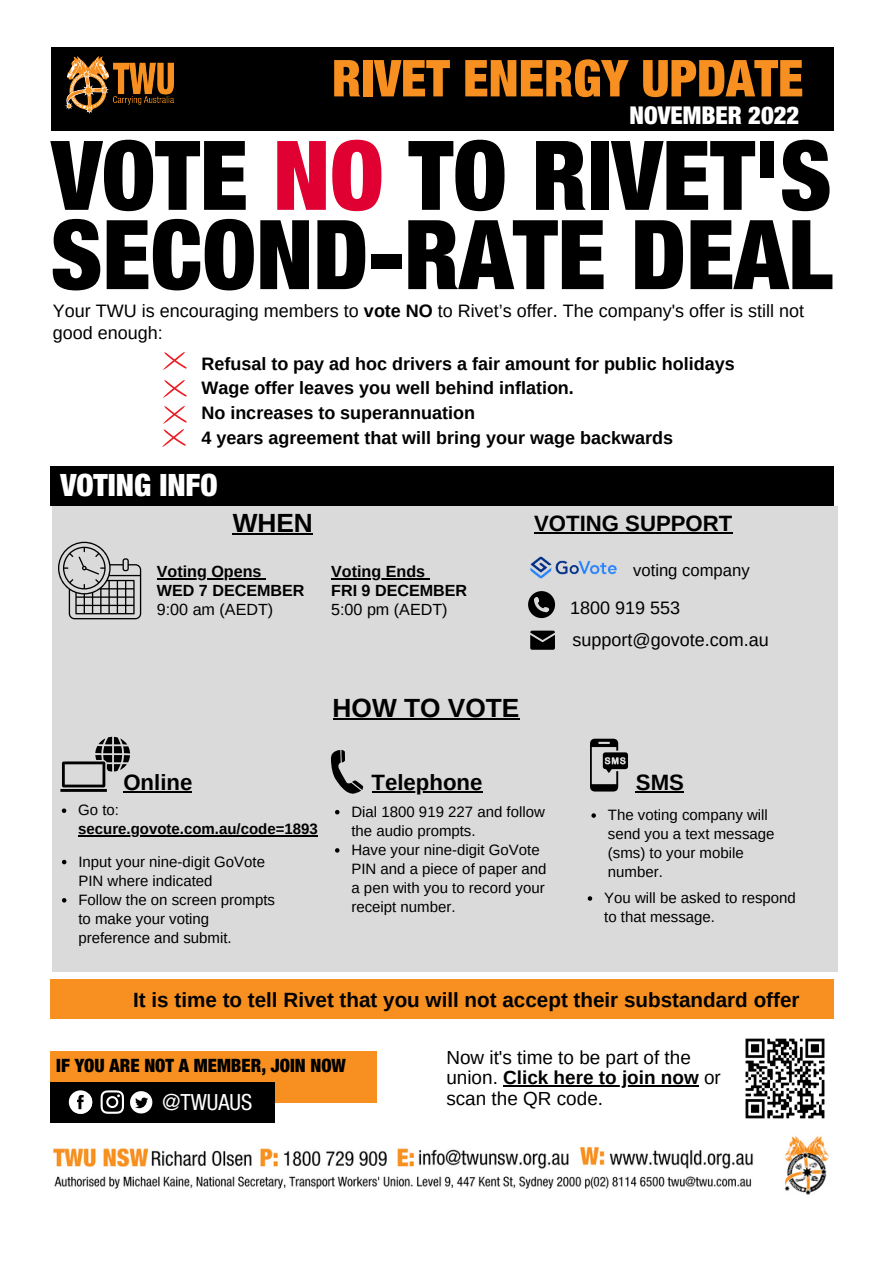
<style>
.page{position:relative;width:893px;height:1264px;background:#fff}
.page>*{position:absolute;margin:0;border:0;box-sizing:border-box;transform-origin:0 0}
.t1{font:900 condensed 96.45px "Helvetica Neue LT Std";color:#000}
.t2{font:900 condensed 96.3px "Helvetica Neue LT Std";color:#000}
.t3{font:900 condensed 50.85px "Helvetica Neue LT Std";color:#f79020}
.t4{font:900 condensed 30.9px "Helvetica Neue LT Std";color:#fff}
.t5{font:700 26.25px "Arimo";color:#000}
.t6{font:900 condensed 24.6px "Helvetica Neue LT Std";color:#fff}
.t7{font:condensed 22.35px "Helvetica Neue LT Std";color:#fff}
.t8{font:700 22.2px "Arimo";color:#000}
.t9{font:700 20.7px "Arimo";color:#000}
.t10{font:18.9px/20.2px "Arimo";color:#000}
.t11{font:900 condensed 18.45px "Helvetica Neue LT Std";color:#000}
.t12{font:700 18px/24.8px "Arimo";color:#000}
.t13{font:18px/32.1px "Arimo";color:#000}
.t14{font:16.65px "Arimo";color:#000}
.t15{font:700 16.05px/19px "Arimo";color:#000}
.t16{font:16.05px "Arimo";color:#000}
.t17{font:15px/19px "Arimo";color:#000}
.t18{font:700 15px "Arimo";color:#000}
.s1{color:#e10032}
.s2{font-weight:700}
</style>
<div class="page">
<img style="left:745px;top:1038px;width:80px;height:81px">
<div style="left:50px;top:1051px;width:326px;height:51px;background:#f79020"></div>
<div style="left:50px;top:1082px;width:224px;height:40px;background:#000"></div>
<svg style="left:69px;top:1090px;width:23px;height:23px"></svg>
<svg style="left:72px;top:1093px;width:21px;height:21px"></svg>
<svg style="left:130px;top:1091px;width:22px;height:22px"></svg>
<svg style="left:101px;top:1090px;width:23px;height:23px"></svg>
<img style="left:53px;top:1136px;width:776px;height:59px">
<svg style="left:503px;top:1085px;width:14px;height:1px"></svg>
<hr style="left:517px;top:1085px;width:181px;height:1px;background:#000">
<div style="left:51px;top:48px;width:783px;height:83px;background:#000"></div>
<img style="left:66px;top:56px;width:108px;height:58px">
<div style="left:50px;top:466px;width:783px;height:39px;background:#000"></div>
<div style="left:53px;top:506px;width:784px;height:465px;background:#dadada"></div>
<svg style="left:58px;top:541px;width:83px;height:78px"></svg>
<svg style="left:528px;top:591px;width:27px;height:27px"></svg>
<svg style="left:530px;top:630px;width:25px;height:19px"></svg>
<img style="left:530px;top:556px;width:87px;height:23px">
<svg style="left:60px;top:736px;width:70px;height:55px"></svg>
<svg style="left:331px;top:749px;width:32px;height:45px"></svg>
<svg style="left:590px;top:738px;width:38px;height:53px"></svg>
<svg style="left:335px;top:810px;width:4px;height:4px"></svg>
<svg style="left:335px;top:848px;width:4px;height:4px"></svg>
<div style="left:50px;top:979px;width:783px;height:39px;background:#f79020"></div>
<hr style="left:157px;top:578px;width:104px;height:1px;background:#000">
<hr style="left:233px;top:533px;width:80px;height:1px;background:#000">
<hr style="left:123px;top:791px;width:69px;height:1px;background:#000">
<svg style="left:62px;top:808px;width:4px;height:5px"></svg>
<hr style="left:78px;top:835px;width:240px;height:1px;background:#000">
<svg style="left:62px;top:859px;width:4px;height:5px"></svg>
<svg style="left:62px;top:898px;width:4px;height:4px"></svg>
<hr style="left:534px;top:532px;width:198px;height:1px;background:#000">
<hr style="left:331px;top:578px;width:94px;height:1px;background:#000">
<hr style="left:371px;top:791px;width:111px;height:1px;background:#000">
<hr style="left:636px;top:791px;width:48px;height:1px;background:#000">
<svg style="left:591px;top:813px;width:5px;height:4px"></svg>
<svg style="left:587px;top:896px;width:5px;height:4px"></svg>
<hr style="left:332px;top:718px;width:187px;height:1px;background:#000">
<svg style="left:163px;top:352px;width:24px;height:18px"></svg>
<svg style="left:163px;top:380px;width:24px;height:18px"></svg>
<svg style="left:162px;top:406px;width:25px;height:41px"></svg>
<h3 class="t3" style="left:332px;top:60px;width:473px">RIVET ENERGY UPDATE</h3>
<h3 class="t6" style="left:629px;top:107px;width:171px">NOVEMBER 2022</h3>
<h2 class="t2" style="left:52px;top:141px;width:781px">VOTE <span class="s1">NO</span> TO RIVET'S</h2>
<h1 class="t1" style="left:51px;top:220px;width:783px">SECOND-RATE DEAL</h1>
<p class="t13" style="left:53px;top:299px;width:752px;line-height:22.5px">Your TWU is encouraging members to <span class="s2">vote NO</span> to Rivet’s offer. The company's offer is still not good enough:</p>
<p class="t12" style="left:201px;top:351px;width:535px">Refusal to pay ad hoc drivers a fair amount for public holidays Wage offer leaves you well behind inflation.<br>No increases to superannuation<br>4 years agreement that will bring your wage backwards</p>
<h3 class="t4" style="left:60px;top:473px;width:159px">VOTING INFO</h3>
<h3 class="t5" style="left:233px;top:508px;width:82px">WHEN</h3>
<p class="t15" style="left:157px;top:562px;width:149px">Voting Opens<br>WED 7 DECEMBER</p>
<p class="t16" style="left:157px;top:600px;width:118px">9:00 am (AEDT)</p>
<h3 class="t8" style="left:534px;top:511px;width:200px">VOTING SUPPORT</h3>
<p class="t15" style="left:331px;top:562px;width:95px">Voting Ends</p>
<p class="t14" style="left:633px;top:561px;width:118px">voting company</p>
<p class="t15" style="left:331px;top:581px;width:138px">FRI 9 DECEMBER</p>
<p class="t16" style="left:331px;top:600px;width:118px">5:00 pm (AEDT)</p>
<p class="t13" style="left:570px;top:591px;width:200px">1800 919 553 support@govote.com.au</p>
<h3 class="t5" style="left:332px;top:693px;width:188px">HOW TO VOTE</h3>
<h3 class="t8" style="left:123px;top:770px;width:70px">Online</h3>
<p class="t17" style="left:78px;top:800px;width:42px">Go to:</p>
<p class="t18" style="left:78px;top:820px;width:241px">secure.govote.com.au/code=1893</p>
<p class="t17" style="left:78px;top:851px;width:198px">Input your nine-digit GoVote<br>PIN where indicated<br>Follow the on screen prompts to make your voting preference and submit.</p>
<h3 class="t8" style="left:371px;top:770px;width:112px">Telephone</h3>
<h3 class="t8" style="left:636px;top:770px;width:50px">SMS</h3>
<p class="t17" style="left:608px;top:805px;width:168px">The voting company will send you a text message (sms) to your mobile number.</p>
<p class="t17" style="left:604px;top:888px;width:193px">You will be asked to respond to that message.</p>
<p class="t17" style="left:351px;top:802px;width:196px">Dial 1800 919 227 and follow the audio prompts.<br>Have your nine-digit GoVote<br>PIN and a piece of paper and a pen with you to record your receipt number.</p>
<h3 class="t9" style="left:133px;top:988px;width:667px">It is time to tell Rivet that you will not accept their substandard offer</h3>
<p class="t11" style="left:56px;top:1058px;width:291px">IF YOU ARE NOT A MEMBER, JOIN NOW</p>
<h3 class="t7" style="left:162px;top:1094px;width:91px">@TWUAUS</h3>
<p class="t10" style="left:446px;top:1047px;width:276px">Now it's time to be part of the union. <span class="s2">Click here to join now</span> or scan the QR code.</p>
</div>
